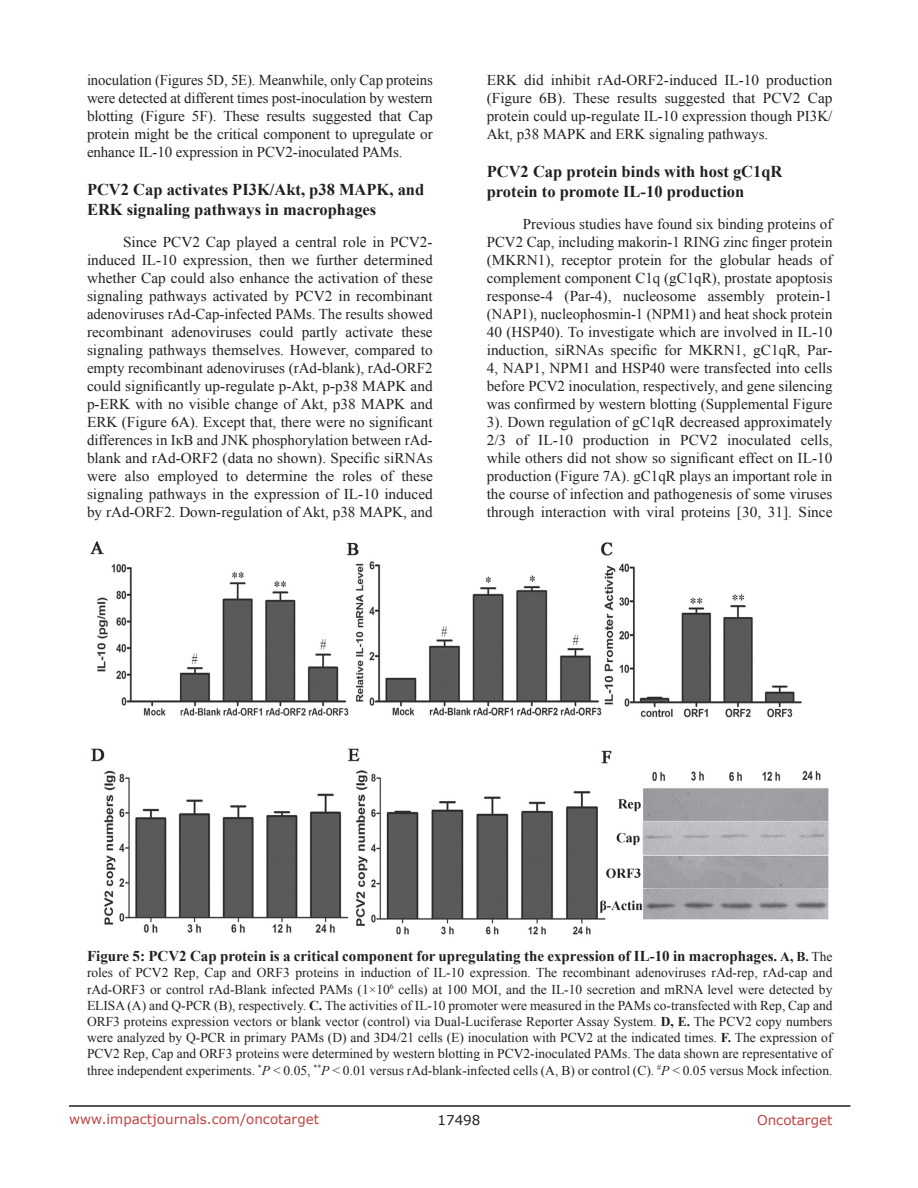
<style>
.page{position:relative;width:918px;height:1188px;background:#fff}
.page>*{position:absolute;margin:0;border:0;box-sizing:border-box;transform-origin:0 0}
.SubHeading{font:700 16.5px/19.8px "Times New Roman";color:#231f20}
.BodyText{font:15px/18px "Times New Roman";color:#231f20;text-align:justify}
.figuretext{font:700 15px "Times New Roman";color:#231f20}
.figuretext-2{font:13.5px/16.2px "Times New Roman";color:#231f20;text-align:justify}
.t1{font:13.5px "Verdana";color:#c24141}
.t2{font:13.5px "Verdana";color:#231f20}
.s1{font-size:13.5px}
.s2{font-weight:400;font-size:13.5px}
.s3{font-weight:700}
.s4{font-style:italic}
</style>
<div class="page">
<hr style="left:69px;top:1105px;width:781px;height:2px;background:#231f20">
<img style="left:90px;top:541px;width:739px;height:394px">
<p class="BodyText" style="left:87px;top:71px;width:347px">inoculation (Figures 5D, 5E). Meanwhile, only Cap proteins were detected at different times post-inoculation by western blotting (Figure 5F). These results suggested that Cap protein might be the critical component to upregulate or enhance IL-10 expression in PCV2-inoculated PAMs.</p>
<p class="SubHeading" style="left:87px;top:179px;width:339px">PCV2 Cap activates PI3K/Akt, p38 MAPK, and<br>ERK signaling pathways in macrophages</p>
<p class="BodyText" style="left:87px;top:232px;width:347px;text-indent:36px">Since PCV2 Cap played a central role in PCV2- induced IL-10 expression, then we further determined whether Cap could also enhance the activation of these signaling pathways activated by PCV2 in recombinant adenoviruses rAd-Cap-infected PAMs. The results showed recombinant adenoviruses could partly activate these signaling pathways themselves. However, compared to empty recombinant adenoviruses (rAd-blank), rAd-ORF2 could significantly up-regulate p-Akt, p-p38 MAPK and p-ERK with no visible change of Akt, p38 MAPK and ERK (Figure 6A). Except that, there were no significant differences in IκB and JNK phosphorylation between rAd&shy;blank and rAd-ORF2 (data no shown). Specific siRNAs were also employed to determine the roles of these signaling pathways in the expression of IL-10 induced by rAd-ORF2. Down-regulation of Akt, p38 MAPK, and</p>
<p class="BodyText" style="left:487px;top:71px;width:347px">ERK did inhibit rAd-ORF2-induced IL-10 production (Figure 6B). These results suggested that PCV2 Cap protein could up-regulate IL-10 expression though PI3K/ Akt, p38 MAPK and ERK signaling pathways.</p>
<p class="SubHeading" style="left:487px;top:161px;width:297px">PCV2 Cap protein binds with host gC1qR protein to promote IL-10 production</p>
<p class="BodyText" style="left:487px;top:214px;width:347px;text-indent:36px">Previous studies have found six binding proteins of PCV2 Cap, including makorin-1 RING zinc finger protein (MKRN1), receptor protein for the globular heads of complement component C1q (gC1qR), prostate apoptosis response-4 (Par-4), nucleosome assembly protein-1 (NAP1), nucleophosmin-1 (NPM1) and heat shock protein 40 (HSP40). To investigate which are involved in IL-10 induction, siRNAs specific for MKRN1, gC1qR, Par-4, NAP1, NPM1 and HSP40 were transfected into cells before PCV2 inoculation, respectively, and gene silencing was confirmed by western blotting (Supplemental Figure 3). Down regulation of gC1qR decreased approximately 2/3 of IL-10 production in PCV2 inoculated cells, while others did not show so significant effect on IL-10 production (Figure 7A). gC1qR plays an important role in the course of infection and pathogenesis of some viruses through interaction with viral proteins [30, 31]. Since</p>
<p class="figuretext" style="left:87px;top:946px;width:747px">Figure 5: PCV2 Cap protein is a critical component for upregulating the expression of IL-10 in macrophages. <span class="s1">A, B.</span> <span class="s2">The</span></p>
<p class="figuretext-2" style="left:87px;top:965px;width:747px">roles of PCV2 Rep, Cap and ORF3 proteins in induction of IL-10 expression. The recombinant adenoviruses rAd-rep, rAd-cap and rAd-ORF3 or control rAd-Blank infected PAMs (1×10<sup>6</sup> cells) at 100 MOI, and the IL-10 secretion and mRNA level were detected by ELISA (A) and Q-PCR (B), respectively. <span class="s3">C.</span> The activities of IL-10 promoter were measured in the PAMs co-transfected with Rep, Cap and ORF3 proteins expression vectors or blank vector (control) via Dual-Luciferase Reporter Assay System. <span class="s3">D, E.</span> The PCV2 copy numbers were analyzed by Q-PCR in primary PAMs (D) and 3D4/21 cells (E) inoculation with PCV2 at the indicated times. <span class="s3">F.</span> The expression of PCV2 Rep, Cap and ORF3 proteins were determined by western blotting in PCV2-inoculated PAMs. The data shown are representative of three independent experiments. <sup>*</sup><span class="s4">P</span> &lt; 0.05, <sup>**</sup><span class="s4">P</span> &lt; 0.01 versus rAd-blank-infected cells (A, B) or control (C). <sup>#</sup><span class="s4">P</span> &lt; 0.05 versus Mock infection.</p>
<p class="t1" style="left:69px;top:1110px;width:252px">www.impactjournals.com/oncotarget</p>
<p class="t2" style="left:438px;top:1111px;width:44px">17498</p>
<p class="t1" style="left:757px;top:1111px;width:77px">Oncotarget</p>
</div>
